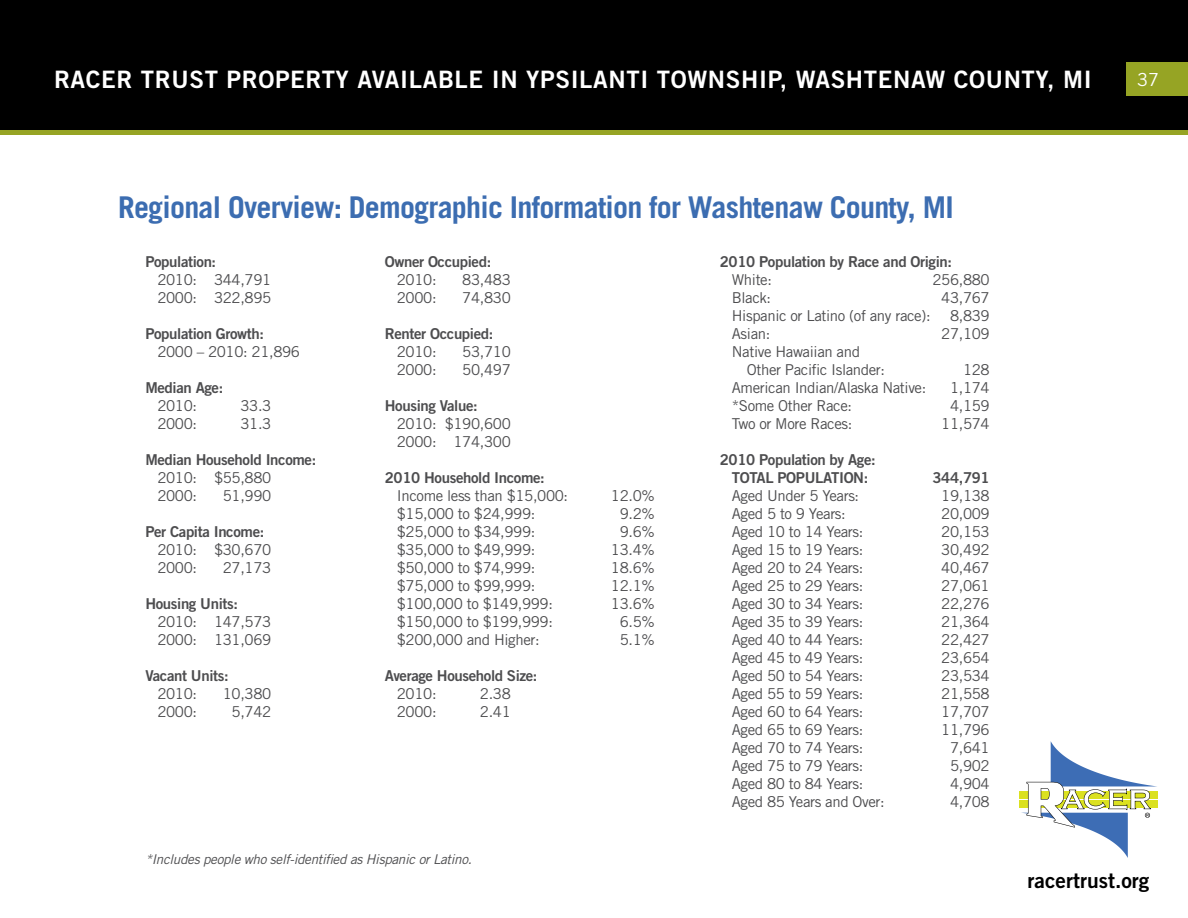
<style>
.page{position:relative;width:1188px;height:918px;background:#fff}
.page>*{position:absolute;margin:0;border:0;box-sizing:border-box;transform-origin:0 0}
.t1{font:700 30px "Trade Gothic LT Std";letter-spacing:-.025em;color:#3c6db1}
.t2{font:24px "Trade Gothic LT Std Bd 2";letter-spacing:.025em;color:#fff}
.t3{font:21px "Trade Gothic LT Std Bd 2";color:#000}
.t4{font:18px "Trade Gothic LT Std";color:#fff}
.t5{font:15px/18px "Trade Gothic LT Std";letter-spacing:-.025em;color:#4d4d4f}
.t6{font:15px/18px "Trade Gothic LT Std Bd 2";letter-spacing:-.025em;color:#4d4d4f;text-align:center}
.t7{font:italic 13.5px "Trade Gothic LT Std";letter-spacing:-.025em;color:#4d4d4f}
</style>
<div class="page">
<div style="left:1px;top:1px;width:1186px;height:131px;background:#000"></div>
<div style="left:0;top:0;width:1188px;height:133px;border:2px solid #000"></div>
<div style="left:1126px;top:62px;width:62px;height:34px;background:#96a424"></div>
<div style="left:0;top:130px;width:1188px;height:5px;background:#96a424"></div>
<div style="left:1019px;top:791px;width:139px;height:7px;background:#dbe120"></div>
<div style="left:1019px;top:801px;width:139px;height:7px;background:#dbe120"></div>
<svg style="left:1021px;top:741px;width:137px;height:117px"></svg>
<h2 class="t2" style="left:54px;top:64px;width:1039px">RACER TRUST PROPERTY AVAILABLE IN YPSILANTI TOWNSHIP, WASHTENAW COUNTY, MI</h2>
<p class="t4" style="left:1137px;top:68px;width:23px">37</p>
<h1 class="t1" style="left:118px;top:189px;width:837px">Regional Overview: Demographic Information for Washtenaw County, MI</h1>
<p class="t6" style="left:145px;top:253px;width:72px">Population:</p>
<p class="t5" style="left:157px;top:271px;width:116px">2010: 344,791<br>2000: 322,895</p>
<p class="t6" style="left:145px;top:325px;width:120px">Population Growth:</p>
<p class="t5" style="left:157px;top:343px;width:144px">2000 – 2010: 21,896</p>
<p class="t6" style="left:145px;top:379px;width:79px">Median Age:</p>
<p class="t5" style="left:157px;top:397px;width:41px">2010:</p>
<p class="t5" style="left:240px;top:397px;width:32px">33.3</p>
<p class="t5" style="left:157px;top:415px;width:41px">2000:</p>
<p class="t5" style="left:240px;top:415px;width:32px">31.3</p>
<p class="t6" style="left:145px;top:451px;width:172px">Median Household Income:</p>
<p class="t5" style="left:157px;top:469px;width:116px">2010: $55,880<br>2000:</p>
<p class="t5" style="left:223px;top:487px;width:50px">51,990</p>
<p class="t6" style="left:145px;top:523px;width:121px">Per Capita Income:</p>
<p class="t5" style="left:157px;top:541px;width:116px">2010: $30,670<br>2000:</p>
<p class="t5" style="left:223px;top:559px;width:50px">27,173</p>
<p class="t6" style="left:145px;top:595px;width:94px">Housing Units:</p>
<p class="t5" style="left:157px;top:613px;width:116px">2010: 147,573<br>2000: 131,069</p>
<p class="t6" style="left:145px;top:667px;width:85px">Vacant Units:</p>
<p class="t5" style="left:157px;top:685px;width:41px">2010:</p>
<p class="t5" style="left:223px;top:685px;width:50px">10,380</p>
<p class="t5" style="left:157px;top:703px;width:41px">2000:</p>
<p class="t5" style="left:232px;top:703px;width:41px">5,742</p>
<p class="t6" style="left:385px;top:253px;width:108px">Owner Occupied:</p>
<p class="t5" style="left:397px;top:271px;width:41px">2010:</p>
<p class="t5" style="left:462px;top:271px;width:50px">83,483</p>
<p class="t5" style="left:397px;top:289px;width:41px">2000:</p>
<p class="t5" style="left:462px;top:289px;width:50px">74,830</p>
<p class="t6" style="left:385px;top:325px;width:110px">Renter Occupied:</p>
<p class="t5" style="left:397px;top:343px;width:41px">2010:</p>
<p class="t5" style="left:462px;top:343px;width:50px">53,710</p>
<p class="t5" style="left:397px;top:361px;width:41px">2000:</p>
<p class="t5" style="left:462px;top:361px;width:50px">50,497</p>
<p class="t6" style="left:385px;top:397px;width:94px">Housing Value:</p>
<p class="t5" style="left:397px;top:415px;width:115px">2010: $190,600<br>2000: 174,300</p>
<p class="t6" style="left:385px;top:469px;width:162px">2010 Household Income:</p>
<p class="t5" style="left:397px;top:487px;width:173px">Income less than $15,000:</p>
<p class="t5" style="left:611px;top:487px;width:45px">12.0%</p>
<p class="t5" style="left:397px;top:505px;width:140px">$15,000 to $24,999:</p>
<p class="t5" style="left:620px;top:505px;width:37px">9.2%</p>
<p class="t5" style="left:397px;top:523px;width:140px">$25,000 to $34,999:</p>
<p class="t5" style="left:620px;top:523px;width:37px">9.6%</p>
<p class="t5" style="left:397px;top:541px;width:140px">$35,000 to $49,999:</p>
<p class="t5" style="left:611px;top:541px;width:45px">13.4%</p>
<p class="t5" style="left:397px;top:559px;width:140px">$50,000 to $74,999:</p>
<p class="t5" style="left:611px;top:559px;width:45px">18.6%</p>
<p class="t5" style="left:397px;top:577px;width:140px">$75,000 to $99,999:</p>
<p class="t5" style="left:611px;top:577px;width:45px">12.1%</p>
<p class="t5" style="left:397px;top:595px;width:158px">$100,000 to $149,999:</p>
<p class="t5" style="left:611px;top:595px;width:45px">13.6%</p>
<p class="t5" style="left:397px;top:613px;width:158px">$150,000 to $199,999:</p>
<p class="t5" style="left:620px;top:613px;width:37px">6.5%</p>
<p class="t5" style="left:397px;top:631px;width:144px">$200,000 and Higher:</p>
<p class="t5" style="left:620px;top:631px;width:37px">5.1%</p>
<p class="t6" style="left:385px;top:667px;width:154px">Average Household Size:</p>
<p class="t5" style="left:397px;top:685px;width:41px">2010:</p>
<p class="t5" style="left:480px;top:685px;width:32px">2.38</p>
<p class="t5" style="left:397px;top:703px;width:41px">2000:</p>
<p class="t5" style="left:480px;top:703px;width:32px">2.41</p>
<p class="t7" style="left:145px;top:851px;width:328px">*Includes people who self-identified as Hispanic or Latino.</p>
<p class="t6" style="left:720px;top:253px;width:234px">2010 Population by Race and Origin:</p>
<p class="t5" style="left:732px;top:271px;width:42px">White:</p>
<p class="t5" style="left:933px;top:271px;width:59px">256,880</p>
<p class="t5" style="left:732px;top:289px;width:41px">Black:</p>
<p class="t5" style="left:941px;top:289px;width:50px">43,767</p>
<p class="t5" style="left:732px;top:307px;width:200px">Hispanic or Latino (of any race):</p>
<p class="t5" style="left:950px;top:307px;width:41px">8,839</p>
<p class="t5" style="left:732px;top:325px;width:40px">Asian:</p>
<p class="t5" style="left:941px;top:325px;width:50px">27,109</p>
<p class="t5" style="left:747px;top:343px;width:140px;text-indent:-15px">Native Hawaiian and<br>Other Pacific Islander:</p>
<p class="t5" style="left:963px;top:361px;width:28px">128</p>
<p class="t5" style="left:732px;top:379px;width:196px">American Indian/Alaska Native:</p>
<p class="t5" style="left:950px;top:379px;width:41px">1,174</p>
<p class="t5" style="left:732px;top:397px;width:122px">*Some Other Race:</p>
<p class="t5" style="left:950px;top:397px;width:41px">4,159</p>
<p class="t5" style="left:732px;top:415px;width:122px">Two or More Races:</p>
<p class="t5" style="left:941px;top:415px;width:50px">11,574</p>
<p class="t6" style="left:720px;top:451px;width:157px">2010 Population by Age:<br>TOTAL POPULATION:</p>
<p class="t6" style="left:933px;top:469px;width:59px">344,791</p>
<p class="t5" style="left:732px;top:487px;width:129px">Aged Under 5 Years:</p>
<p class="t5" style="left:941px;top:487px;width:50px">19,138</p>
<p class="t5" style="left:732px;top:505px;width:115px">Aged 5 to 9 Years:</p>
<p class="t5" style="left:941px;top:505px;width:50px">20,009</p>
<p class="t5" style="left:732px;top:523px;width:133px">Aged 10 to 14 Years:</p>
<p class="t5" style="left:941px;top:523px;width:50px">20,153</p>
<p class="t5" style="left:732px;top:541px;width:133px">Aged 15 to 19 Years:</p>
<p class="t5" style="left:941px;top:541px;width:50px">30,492</p>
<p class="t5" style="left:732px;top:559px;width:133px">Aged 20 to 24 Years:</p>
<p class="t5" style="left:941px;top:559px;width:50px">40,467</p>
<p class="t5" style="left:732px;top:577px;width:133px">Aged 25 to 29 Years:</p>
<p class="t5" style="left:941px;top:577px;width:50px">27,061</p>
<p class="t5" style="left:732px;top:595px;width:133px">Aged 30 to 34 Years:</p>
<p class="t5" style="left:941px;top:595px;width:50px">22,276</p>
<p class="t5" style="left:732px;top:613px;width:133px">Aged 35 to 39 Years:</p>
<p class="t5" style="left:941px;top:613px;width:50px">21,364</p>
<p class="t5" style="left:732px;top:631px;width:133px">Aged 40 to 44 Years:</p>
<p class="t5" style="left:941px;top:631px;width:50px">22,427</p>
<p class="t5" style="left:732px;top:649px;width:133px">Aged 45 to 49 Years:</p>
<p class="t5" style="left:941px;top:649px;width:50px">23,654</p>
<p class="t5" style="left:732px;top:667px;width:133px">Aged 50 to 54 Years:</p>
<p class="t5" style="left:941px;top:667px;width:50px">23,534</p>
<p class="t5" style="left:732px;top:685px;width:133px">Aged 55 to 59 Years:</p>
<p class="t5" style="left:941px;top:685px;width:50px">21,558</p>
<p class="t5" style="left:732px;top:703px;width:133px">Aged 60 to 64 Years:</p>
<p class="t5" style="left:941px;top:703px;width:50px">17,707</p>
<p class="t5" style="left:732px;top:721px;width:133px">Aged 65 to 69 Years:</p>
<p class="t5" style="left:941px;top:721px;width:50px">11,796</p>
<p class="t5" style="left:732px;top:739px;width:133px">Aged 70 to 74 Years:</p>
<p class="t5" style="left:950px;top:739px;width:41px">7,641</p>
<p class="t5" style="left:732px;top:757px;width:133px">Aged 75 to 79 Years:</p>
<p class="t5" style="left:950px;top:757px;width:41px">5,902</p>
<p class="t5" style="left:732px;top:775px;width:133px">Aged 80 to 84 Years:</p>
<p class="t5" style="left:950px;top:775px;width:41px">4,904</p>
<p class="t5" style="left:732px;top:793px;width:154px">Aged 85 Years and Over:</p>
<p class="t5" style="left:950px;top:793px;width:41px">4,708</p>
<h3 class="t3" style="left:1028px;top:867px;width:123px">racertrust.org</h3>
</div>
